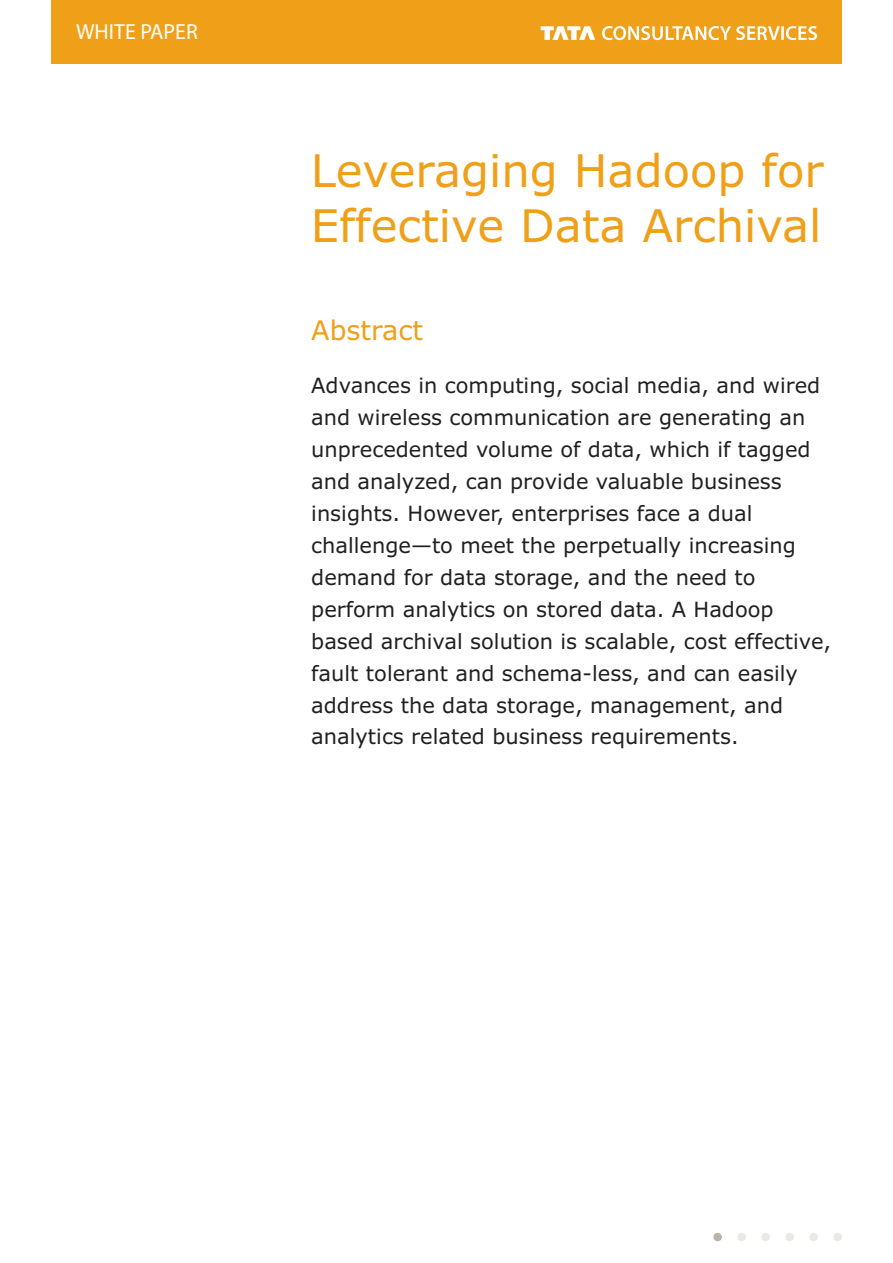
<style>
.page{position:relative;width:893px;height:1263px;background:#fff}
.page>*{position:absolute;margin:0;border:0;box-sizing:border-box;transform-origin:0 0}
.t1{font:45px/54.3px "Verdana";color:#f0a018}
.t2{font:27px "Verdana";color:#f0a018}
.t3{font:21.9px "Myriad Pro";color:#fff}
.t4{font:21px/32px "Verdana";color:#231f20}
</style>
<div class="page">
<div style="left:833px;top:1233px;width:9px;height:8px;background:#ece8e4;border-radius:50%"></div>
<div style="left:809px;top:1233px;width:9px;height:8px;background:#ece8e4;border-radius:50%"></div>
<div style="left:785px;top:1233px;width:9px;height:8px;background:#ece8e4;border-radius:50%"></div>
<div style="left:761px;top:1233px;width:9px;height:8px;background:#ece8e4;border-radius:50%"></div>
<div style="left:737px;top:1233px;width:9px;height:8px;background:#ece8e4;border-radius:50%"></div>
<div style="left:713px;top:1233px;width:9px;height:8px;background:#bcb2a7;border-radius:50%"></div>
<div style="left:51px;top:0;width:791px;height:64px;background:#f0a018"></div>
<svg style="left:541px;top:26px;width:54px;height:14px"></svg>
<svg style="left:602px;top:26px;width:215px;height:14px"></svg>
<p class="t3" style="left:76px;top:23px;width:123px">WHITE PAPER</p>
<h1 class="t1" style="left:311px;top:148px;width:514px">Leveraging Hadoop for<br>Effective Data Archival</h1>
<p class="t2" style="left:311px;top:319px;width:113px">Abstract</p>
<p class="t4" style="left:311px;top:372px;width:521px">Advances in computing, social media, and wired and wireless communication are generating an unprecedented volume of data, which if tagged and analyzed, can provide valuable business insights. However, enterprises face a dual challenge—to meet the perpetually increasing demand for data storage, and the need to perform analytics on stored data. A Hadoop based archival solution is scalable, cost effective, fault tolerant and schema-less, and can easily address the data storage, management, and analytics related business requirements.</p>
</div>
